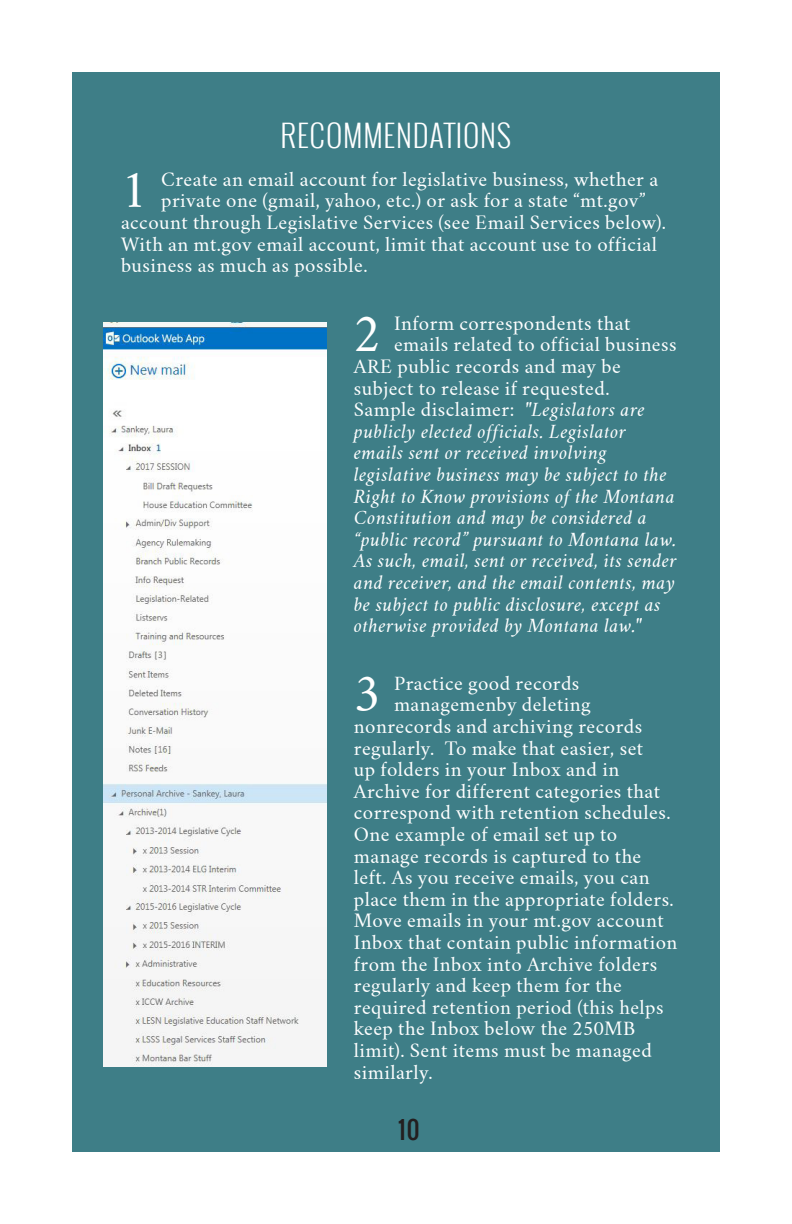
<style>
.page{position:relative;width:792px;height:1224px;background:#fff}
.page>*{position:absolute;margin:0;border:0;box-sizing:border-box;transform-origin:0 0}
.t1{font:46.8px "Crimson Text";color:#fff}
.white_header{font:300 30px "Oswald";letter-spacing:.025em;color:#fff}
.t2{font:24px "Oswald";color:#231f20}
.t3{font:18px "Crimson Text";letter-spacing:.025em;color:#fff}
.t4{font:italic 18px "Crimson Text";letter-spacing:.025em;color:#fff}
.s1{font-style:italic}
</style>
<div class="page">
<div style="left:72px;top:72px;width:648px;height:1080px;background:#3e7e87"></div>
<img style="left:103px;top:322px;width:224px;height:744px">
<p class="white_header" style="left:281px;top:115px;width:232px">RECOMMENDATIONS</p>
<p class="t1" style="left:121px;top:162px;width:28px">1</p>
<p class="t3" style="left:161px;top:168px;width:498px">Create an email account for legislative business, whether a</p>
<p class="t3" style="left:161px;top:190px;width:486px">private one (gmail, yahoo, etc.) or ask for a state “mt.gov”</p>
<p class="t3" style="left:121px;top:211px;width:547px">account through Legislative Services (see Email Services below).</p>
<p class="t3" style="left:121px;top:233px;width:538px">With an mt.gov email account, limit that account use to official</p>
<p class="t3" style="left:121px;top:255px;width:248px">business as much as possible.</p>
<p class="t1" style="left:354px;top:306px;width:28px">2</p>
<p class="t3" style="left:394px;top:312px;width:238px">Inform correspondents that</p>
<p class="t3" style="left:394px;top:334px;width:284px">emails related to official business</p>
<p class="t3" style="left:354px;top:355px;width:268px">ARE public records and may be</p>
<p class="t3" style="left:354px;top:377px;width:257px">subject to release if requested.</p>
<p class="t3" style="left:354px;top:399px;width:292px">Sample disclaimer: <span class="s1">"Legislators are</span></p>
<p class="t4" style="left:354px;top:421px;width:274px">publicly elected officials. Legislator</p>
<p class="t4" style="left:354px;top:443px;width:254px">emails sent or received involving</p>
<p class="t4" style="left:354px;top:464px;width:314px">legislative business may be subject to the</p>
<p class="t4" style="left:354px;top:486px;width:322px">Right to Know provisions of the Montana</p>
<p class="t4" style="left:354px;top:507px;width:295px">Constitution and may be considered a</p>
<p class="t4" style="left:354px;top:529px;width:324px">“public record” pursuant to Montana law.</p>
<p class="t4" style="left:354px;top:551px;width:324px">As such, email, sent or received, its sender</p>
<p class="t4" style="left:354px;top:572px;width:323px">and receiver, and the email contents, may</p>
<p class="t4" style="left:354px;top:594px;width:308px">be subject to public disclosure, except as</p>
<p class="t4" style="left:354px;top:615px;width:289px">otherwise provided by Montana law."</p>
<p class="t1" style="left:354px;top:666px;width:28px">3</p>
<p class="t3" style="left:394px;top:672px;width:187px">Practice good records</p>
<p class="t3" style="left:394px;top:694px;width:198px">managemenby deleting</p>
<p class="t3" style="left:354px;top:715px;width:290px">nonrecords and archiving records</p>
<p class="t3" style="left:354px;top:737px;width:291px">regularly. To make that easier, set</p>
<p class="t3" style="left:354px;top:759px;width:267px">up folders in your Inbox and in</p>
<p class="t3" style="left:354px;top:780px;width:308px">Archive for different categories that</p>
<p class="t3" style="left:354px;top:802px;width:318px">correspond with retention schedules.</p>
<p class="t3" style="left:354px;top:823px;width:265px">One example of email set up to</p>
<p class="t3" style="left:354px;top:845px;width:289px">manage records is captured to the</p>
<p class="t3" style="left:354px;top:867px;width:297px">left. As you receive emails, you can</p>
<p class="t3" style="left:354px;top:888px;width:321px">place them in the appropriate folders.</p>
<p class="t3" style="left:354px;top:910px;width:311px">Move emails in your mt.gov account</p>
<p class="t3" style="left:354px;top:931px;width:325px">Inbox that contain public information</p>
<p class="t3" style="left:354px;top:953px;width:305px">from the Inbox into Archive folders</p>
<p class="t3" style="left:354px;top:975px;width:270px">regularly and keep them for the</p>
<p class="t3" style="left:354px;top:996px;width:311px">required retention period (this helps</p>
<p class="t3" style="left:354px;top:1018px;width:283px">keep the Inbox below the 250MB</p>
<p class="t3" style="left:354px;top:1039px;width:300px">limit). Sent items must be managed</p>
<p class="t3" style="left:354px;top:1061px;width:80px">similarly.</p>
<p class="t2" style="left:398px;top:1111px;width:23px">10</p>
</div>
